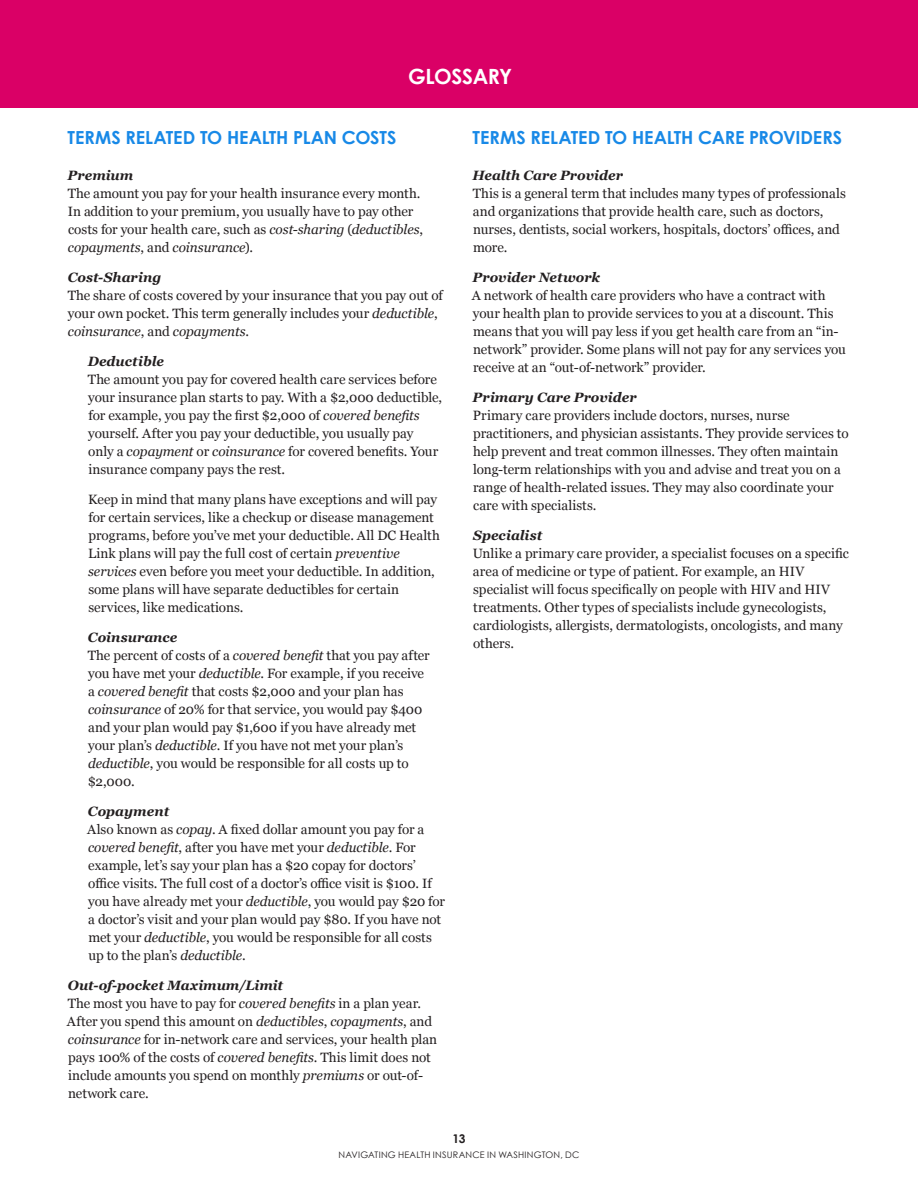
<style>
.page{position:relative;width:918px;height:1188px;background:#fff}
.page>*{position:absolute;margin:0;border:0;box-sizing:border-box;transform-origin:0 0}
.t1{font:700 21px "Century Gothic";letter-spacing:-.02em;color:#fff}
.t2{font:700 18px "Century Gothic";letter-spacing:-.01em;color:#1889e7}
.t3{font:13.5px/18px "Georgia";color:#231f20}
.t4{font:italic 700 13.5px "Georgia";color:#231f20}
.t5{font:700 12px "Century Gothic";color:#231f20}
.t6{font:9px "Century Gothic";letter-spacing:.025em;color:#231f20}
.s1{font-style:italic}
.s2{font-weight:700;font-style:italic}
</style>
<div class="page">
<div style="left:0;top:0;width:918px;height:108px;background:#da0066"></div>
<h1 class="t1" style="left:408px;top:60px;width:106px">GLOSSARY</h1>
<h2 class="t2" style="left:68px;top:124px;width:330px">TERMS RELATED TO HEALTH PLAN COSTS</h2>
<p class="t4" style="left:68px;top:165px;width:67px">Premium</p>
<p class="t3" style="left:68px;top:184px;width:357px">The amount you pay for your health insurance every month.<br>In addition to your premium, you usually have to pay other costs for your health care, such as <span class="s1">cost-sharing</span> (<span class="s1">deductibles</span>, <span class="s1">copayments</span>, and <span class="s1">coinsurance</span>).</p>
<p class="t4" style="left:68px;top:267px;width:95px">Cost-Sharing</p>
<p class="t3" style="left:68px;top:286px;width:377px">The share of costs covered by your insurance that you pay out of your own pocket. This term generally includes your <span class="s1">deductible</span>, <span class="s1">coinsurance</span>, and <span class="s1">copayments</span>.</p>
<p class="t4" style="left:88px;top:351px;width:78px">Deductible</p>
<p class="t3" style="left:88px;top:370px;width:356px">The amount you pay for covered health care services before your insurance plan starts to pay. With a $2,000 deductible, for example, you pay the first $2,000 of <span class="s1">covered benefits </span>yourself. After you pay your deductible, you usually pay<br>only a <span class="s1">copayment</span> or <span class="s1">coinsurance</span> for covered benefits. Your insurance company pays the rest.</p>
<p class="t3" style="left:88px;top:490px;width:353px">Keep in mind that many plans have exceptions and will pay for certain services, like a checkup or disease management programs, before you’ve met your deductible. All DC Health Link plans will pay the full cost of certain <span class="s1">preventive services</span> even before you meet your deductible. In addition, some plans will have separate deductibles for certain services, like medications.</p>
<p class="t3" style="left:88px;top:628px;width:344px"><span class="s2">Coinsurance<br></span>The percent of costs of a <span class="s1">covered benefit</span> that you pay after you have met your <span class="s1">deductible</span>. For example, if you receive a <span class="s1">covered benefit</span> that costs $2,000 and your plan has <span class="s1">coinsurance</span> of 20% for that service, you would pay $400 and your plan would pay $1,600 if you have already met your plan’s <span class="s1">deductible</span>. If you have not met your plan’s <span class="s1">deductible</span>, you would be responsible for all costs up to $2,000.</p>
<p class="t3" style="left:87px;top:802px;width:359px"><span class="s2">Copayment<br></span>Also known as <span class="s1">copay</span>. A fixed dollar amount you pay for a <span class="s1">covered benefit</span>, after you have met your <span class="s1">deductible</span>. For example, let’s say your plan has a $20 copay for doctors’ office visits. The full cost of a doctor’s office visit is $100. If you have already met your <span class="s1">deductible</span>, you would pay $20 for a doctor’s visit and your plan would pay $80. If you have not met your <span class="s1">deductible</span>, you would be responsible for all costs up to the plan’s <span class="s1">deductible</span>.</p>
<p class="t3" style="left:67px;top:976px;width:372px"><span class="s2">Out-of-pocket Maximum/Limit<br></span>The most you have to pay for <span class="s1">covered benefits</span> in a plan year.<br>After you spend this amount on <span class="s1">deductibles</span>, <span class="s1">copayments</span>, and <span class="s1">coinsurance</span> for in-network care and services, your health plan pays 100% of the costs of <span class="s1">covered benefits</span>. This limit does not include amounts you spend on monthly <span class="s1">premiums</span> or out-of&shy;network care.</p>
<h2 class="t2" style="left:473px;top:124px;width:371px">TERMS RELATED TO HEALTH CARE PROVIDERS</h2>
<p class="t4" style="left:473px;top:165px;width:152px">Health Care Provider</p>
<p class="t3" style="left:473px;top:184px;width:375px">This is a general term that includes many types of professionals and organizations that provide health care, such as doctors, nurses, dentists, social workers, hospitals, doctors’ offices, and more.</p>
<p class="t4" style="left:473px;top:267px;width:129px">Provider Network</p>
<p class="t3" style="left:472px;top:286px;width:376px">A network of health care providers who have a contract with your health plan to provide services to you at a discount. This means that you will pay less if you get health care from an “in&shy;network” provider. Some plans will not pay for any services you receive at an “out-of-network” provider.</p>
<p class="t4" style="left:473px;top:387px;width:166px">Primary Care Provider</p>
<p class="t3" style="left:473px;top:406px;width:377px">Primary care providers include doctors, nurses, nurse practitioners, and physician assistants. They provide services to help prevent and treat common illnesses. They often maintain long-term relationships with you and advise and treat you on a range of health-related issues. They may also coordinate your care with specialists.</p>
<p class="t4" style="left:473px;top:525px;width:71px">Specialist</p>
<p class="t3" style="left:473px;top:544px;width:378px">Unlike a primary care provider, a specialist focuses on a specific area of medicine or type of patient. For example, an HIV specialist will focus specifically on people with HIV and HIV treatments. Other types of specialists include gynecologists, cardiologists, allergists, dermatologists, oncologists, and many others.</p>
<p class="t5" style="left:452px;top:1130px;width:15px">13</p>
<p class="t6" style="left:339px;top:1148px;width:242px">NAVIGATING HEALTH INSURANCE IN WASHINGTON, DC</p>
</div>
